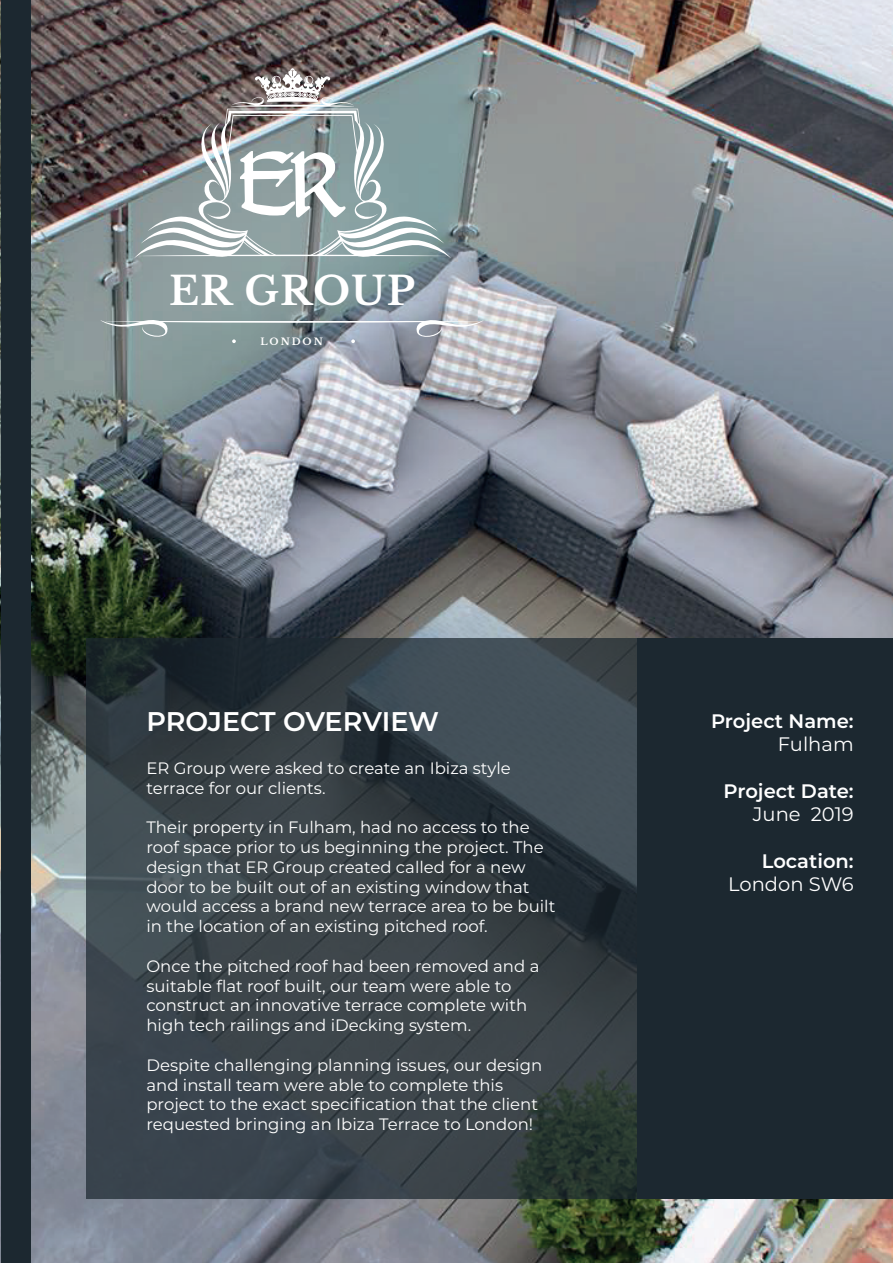
<style>
.page{position:relative;width:893px;height:1263px;background:#fff}
.page>*{position:absolute;margin:0;border:0;box-sizing:border-box;transform-origin:0 0}
.t1{font:79.35px "Delitsch Antiqua";color:#fff}
.t2{font:700 39.3px "Libre Baskerville";letter-spacing:.025em;color:#fff}
.t3{font:600 27px "Montserrat";letter-spacing:-.01em;color:#fff}
.t4{font:600 19.5px "Montserrat";color:#fff}
.t5{font:19.5px "Montserrat";color:#fff}
.t6{font:16.5px/19.8px "Montserrat";color:#fff}
.t7{font:700 9.75px "Libre Baskerville";letter-spacing:.2em;color:#fff}
</style>
<div class="page">
<img style="left:0;top:0;width:893px;height:1263px">
<svg style="left:134px;top:109px;width:317px;height:150px;background:#929fa0"></svg>
<img style="left:231px;top:68px;width:123px;height:39px">
<svg style="left:139px;top:255px;width:307px;height:1px"></svg>
<svg style="left:100px;top:316px;width:384px;height:27px;background:#95a1a6"></svg>
<div style="left:1px;top:0;width:29px;height:1263px;background:#1c2830"></div>
<svg style="left:86px;top:638px;width:551px;height:560px;background:#374146"></svg>
<div style="left:637px;top:638px;width:256px;height:560px;background:#1c2830"></div>
<h1 class="t1" style="left:240px;top:137px;width:108px">ER</h1>
<h2 class="t2" style="left:169px;top:267px;width:248px">ER GROUP</h2>
<p class="t7" style="left:260px;top:335px;width:64px">LONDON</p>
<h3 class="t3" style="left:146px;top:702px;width:294px">PROJECT OVERVIEW</h3>
<p class="t6" style="left:146px;top:757px;width:366px">ER Group were asked to create an Ibiza style terrace for our clients.</p>
<p class="t6" style="left:146px;top:817px;width:410px">Their property in Fulham, had no access to the roof space prior to us beginning the project. The design that ER Group created called for a new door to be built out of an existing window that would access a brand new terrace area to be built in the location of an existing pitched roof.</p>
<p class="t6" style="left:146px;top:955px;width:394px">Once the pitched roof had been removed and a suitable flat roof built, our team were able to construct an innovative terrace complete with high tech railings and iDecking system.</p>
<p class="t6" style="left:146px;top:1054px;width:397px">Despite challenging planning issues, our design and install team were able to complete this project to the exact specification that the client requested bringing an Ibiza Terrace to London!</p>
<p class="t4" style="left:711px;top:707px;width:144px">Project Name:</p>
<p class="t5" style="left:778px;top:731px;width:77px">Fulham</p>
<p class="t4" style="left:723px;top:777px;width:132px">Project Date:</p>
<p class="t5" style="left:753px;top:801px;width:102px">June 2019</p>
<p class="t4" style="left:762px;top:847px;width:93px">Location:</p>
<p class="t5" style="left:728px;top:871px;width:127px">London SW6</p>
</div>
